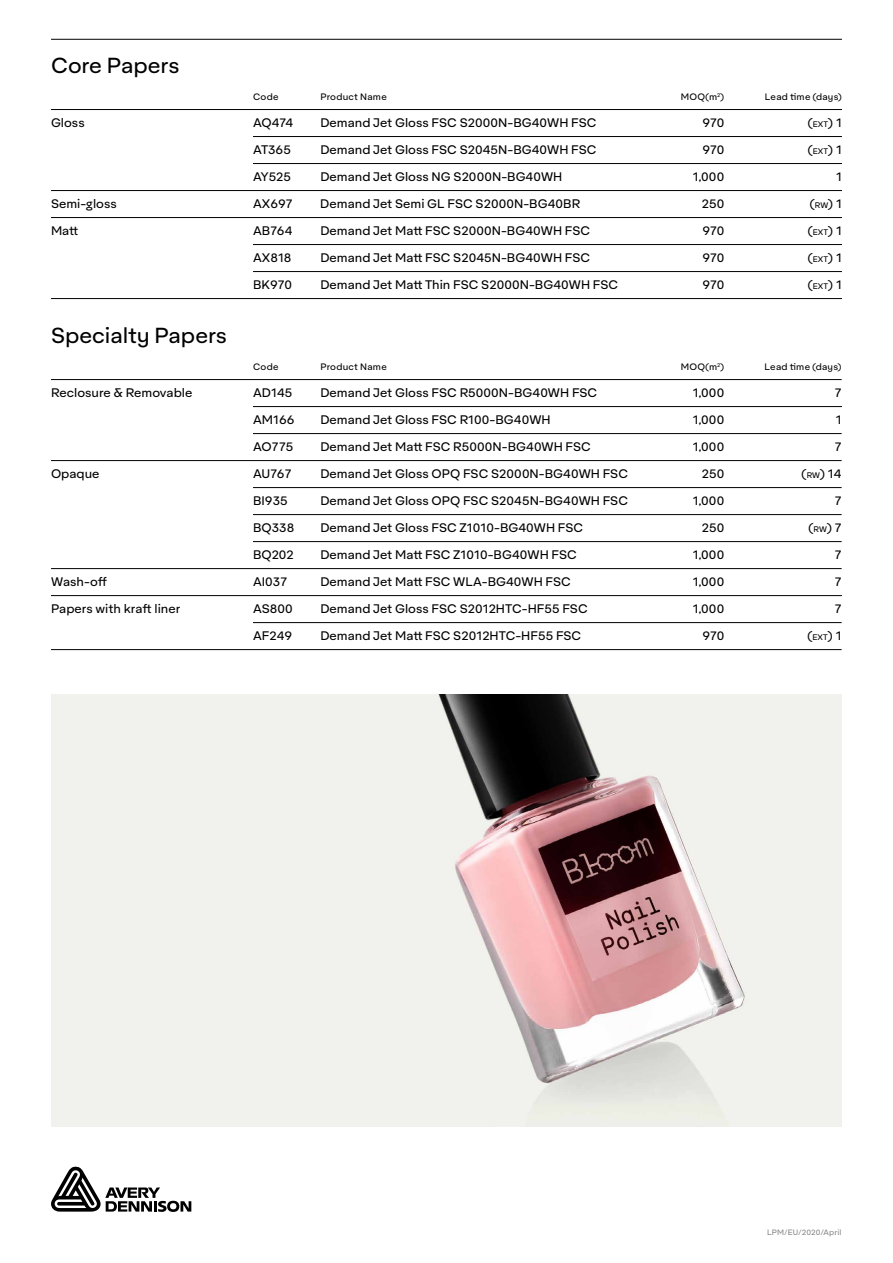
<style>
.page{position:relative;width:893px;height:1263px;background:#fff}
.page>*{position:absolute;margin:0;border:0;box-sizing:border-box;transform-origin:0 0}
.t1{font:21px "Aktifo A";letter-spacing:-.005em;color:#000}
.t2{font:12px "Aktifo A";color:#000}
.t3{font:12px "Aktifo A Book SC650";color:#000}
.t4{font:9px "Aktifo A";letter-spacing:.025em;color:#000}
.t5{font:7.8px "Aktifo A Book SC650";letter-spacing:.01em;color:#000}
.t6{font:7.5px "Aktifo A";letter-spacing:.02em;color:#878787}
.s1{font-size:12px}
.s2{font-family:"Aktifo A";font-size:12px}
.s3{font-size:7.8px}
.s4{font-family:"Aktifo A"}
</style>
<div class="page">
<svg style="left:51px;top:1166px;width:140px;height:46px"></svg>
<hr style="left:51px;top:39px;width:791px;height:1px;background:#000">
<hr style="left:51px;top:109px;width:791px;height:1px;background:#000">
<hr style="left:253px;top:136px;width:589px;height:1px;background:#000">
<hr style="left:253px;top:163px;width:589px;height:1px;background:#000">
<hr style="left:51px;top:190px;width:791px;height:1px;background:#000">
<hr style="left:51px;top:217px;width:791px;height:1px;background:#000">
<hr style="left:253px;top:244px;width:589px;height:1px;background:#000">
<hr style="left:253px;top:271px;width:589px;height:1px;background:#000">
<hr style="left:51px;top:298px;width:791px;height:1px;background:#000">
<hr style="left:51px;top:379px;width:791px;height:1px;background:#000">
<hr style="left:253px;top:406px;width:589px;height:1px;background:#000">
<hr style="left:253px;top:433px;width:589px;height:1px;background:#000">
<hr style="left:51px;top:460px;width:791px;height:1px;background:#000">
<hr style="left:253px;top:487px;width:589px;height:1px;background:#000">
<hr style="left:253px;top:514px;width:589px;height:1px;background:#000">
<hr style="left:253px;top:541px;width:589px;height:1px;background:#000">
<hr style="left:51px;top:568px;width:791px;height:1px;background:#000">
<hr style="left:51px;top:595px;width:791px;height:1px;background:#000">
<hr style="left:253px;top:622px;width:589px;height:1px;background:#000">
<hr style="left:51px;top:649px;width:791px;height:1px;background:#000">
<img style="left:51px;top:694px;width:791px;height:432px">
<h1 class="t1" style="left:51px;top:52px;width:130px">Core Papers</h1>
<p class="t4" style="left:253px;top:91px;width:27px">Code</p>
<p class="t4" style="left:320px;top:91px;width:68px">Product Name</p>
<p class="t4" style="left:681px;top:91px;width:45px">MOQ(m<sup>2</sup>)</p>
<p class="t4" style="left:765px;top:91px;width:79px">Lead time (days)</p>
<p class="t2" style="left:51px;top:115px;width:35px">Gloss</p>
<p class="t2" style="left:253px;top:115px;width:42px">AQ474</p>
<p class="t2" style="left:320px;top:115px;width:278px">Demand Jet Gloss FSC S2000N-BG40WH FSC</p>
<p class="t2" style="left:702px;top:115px;width:23px">970</p>
<p class="t5" style="left:807px;top:119px;width:36px"><span class="s1">(</span>EXT<span class="s1">)</span> <span class="s2">1</span></p>
<p class="t2" style="left:253px;top:142px;width:39px">AT365</p>
<p class="t2" style="left:320px;top:142px;width:278px">Demand Jet Gloss FSC S2045N-BG40WH FSC</p>
<p class="t2" style="left:702px;top:142px;width:23px">970</p>
<p class="t5" style="left:807px;top:146px;width:36px"><span class="s1">(</span>EXT<span class="s1">)</span> <span class="s2">1</span></p>
<p class="t2" style="left:253px;top:169px;width:39px">AY525</p>
<p class="t2" style="left:320px;top:169px;width:244px">Demand Jet Gloss NG S2000N-BG40WH</p>
<p class="t2" style="left:693px;top:169px;width:33px">1,000</p>
<p class="t2" style="left:836px;top:169px;width:7px">1</p>
<p class="t2" style="left:51px;top:196px;width:67px">Semi-gloss</p>
<p class="t2" style="left:253px;top:196px;width:41px">AX697</p>
<p class="t2" style="left:320px;top:196px;width:261px">Demand Jet Semi GL FSC S2000N-BG40BR</p>
<p class="t2" style="left:702px;top:196px;width:24px">250</p>
<p class="t3" style="left:809px;top:196px;width:34px">(<span class="s3">RW</span>) <span class="s4">1</span></p>
<p class="t2" style="left:51px;top:223px;width:29px">Matt</p>
<p class="t2" style="left:253px;top:223px;width:41px">AB764</p>
<p class="t2" style="left:320px;top:223px;width:271px">Demand Jet Matt FSC S2000N-BG40WH FSC</p>
<p class="t2" style="left:702px;top:223px;width:23px">970</p>
<p class="t5" style="left:807px;top:227px;width:36px"><span class="s1">(</span>EXT<span class="s1">)</span> <span class="s2">1</span></p>
<p class="t2" style="left:253px;top:250px;width:40px">AX818</p>
<p class="t2" style="left:320px;top:250px;width:271px">Demand Jet Matt FSC S2045N-BG40WH FSC</p>
<p class="t2" style="left:702px;top:250px;width:23px">970</p>
<p class="t5" style="left:807px;top:254px;width:36px"><span class="s1">(</span>EXT<span class="s1">)</span> <span class="s2">1</span></p>
<p class="t2" style="left:253px;top:277px;width:40px">BK970</p>
<p class="t2" style="left:320px;top:277px;width:299px">Demand Jet Matt Thin FSC S2000N-BG40WH FSC</p>
<p class="t2" style="left:702px;top:277px;width:23px">970</p>
<p class="t5" style="left:807px;top:281px;width:36px"><span class="s1">(</span>EXT<span class="s1">)</span> <span class="s2">1</span></p>
<h1 class="t1" style="left:51px;top:322px;width:178px">Specialty Papers</h1>
<p class="t4" style="left:253px;top:361px;width:27px">Code</p>
<p class="t4" style="left:320px;top:361px;width:68px">Product Name</p>
<p class="t4" style="left:681px;top:361px;width:45px">MOQ(m<sup>2</sup>)</p>
<p class="t4" style="left:764px;top:361px;width:79px">Lead time (days)</p>
<p class="t2" style="left:51px;top:385px;width:143px">Reclosure &amp; Removable</p>
<p class="t2" style="left:253px;top:385px;width:41px">AD145</p>
<p class="t2" style="left:320px;top:385px;width:278px">Demand Jet Gloss FSC R5000N-BG40WH FSC</p>
<p class="t2" style="left:693px;top:385px;width:33px">1,000</p>
<p class="t2" style="left:835px;top:385px;width:8px">7</p>
<p class="t2" style="left:253px;top:412px;width:43px">AM166</p>
<p class="t2" style="left:320px;top:412px;width:232px">Demand Jet Gloss FSC R100-BG40WH</p>
<p class="t2" style="left:693px;top:412px;width:33px">1,000</p>
<p class="t2" style="left:836px;top:412px;width:7px">1</p>
<p class="t3" style="left:253px;top:439px;width:42px">AO775</p>
<p class="t2" style="left:320px;top:439px;width:272px">Demand Jet Matt FSC R5000N-BG40WH FSC</p>
<p class="t2" style="left:693px;top:439px;width:33px">1,000</p>
<p class="t2" style="left:835px;top:439px;width:8px">7</p>
<p class="t2" style="left:51px;top:466px;width:50px">Opaque</p>
<p class="t2" style="left:253px;top:466px;width:40px">AU767</p>
<p class="t2" style="left:320px;top:466px;width:309px">Demand Jet Gloss OPQ FSC S2000N-BG40WH FSC</p>
<p class="t2" style="left:702px;top:466px;width:24px">250</p>
<p class="t3" style="left:801px;top:466px;width:42px">(<span class="s3">RW</span>) <span class="s4">14</span></p>
<p class="t2" style="left:253px;top:493px;width:36px">BI935</p>
<p class="t2" style="left:320px;top:493px;width:309px">Demand Jet Gloss OPQ FSC S2045N-BG40WH FSC</p>
<p class="t2" style="left:693px;top:493px;width:33px">1,000</p>
<p class="t2" style="left:835px;top:493px;width:8px">7</p>
<p class="t2" style="left:253px;top:520px;width:43px">BQ338</p>
<p class="t2" style="left:320px;top:520px;width:264px">Demand Jet Gloss FSC Z1010-BG40WH FSC</p>
<p class="t2" style="left:702px;top:520px;width:24px">250</p>
<p class="t3" style="left:808px;top:520px;width:35px">(<span class="s3">RW</span>) <span class="s4">7</span></p>
<p class="t2" style="left:253px;top:547px;width:42px">BQ202</p>
<p class="t2" style="left:320px;top:547px;width:258px">Demand Jet Matt FSC Z1010-BG40WH FSC</p>
<p class="t2" style="left:693px;top:547px;width:33px">1,000</p>
<p class="t2" style="left:835px;top:547px;width:8px">7</p>
<p class="t2" style="left:51px;top:574px;width:58px">Wash-off</p>
<p class="t2" style="left:253px;top:574px;width:36px">AI037</p>
<p class="t2" style="left:320px;top:574px;width:252px">Demand Jet Matt FSC WLA-BG40WH FSC</p>
<p class="t2" style="left:693px;top:574px;width:33px">1,000</p>
<p class="t2" style="left:835px;top:574px;width:8px">7</p>
<p class="t2" style="left:51px;top:601px;width:131px">Papers with kraft liner</p>
<p class="t2" style="left:253px;top:601px;width:41px">AS800</p>
<p class="t2" style="left:320px;top:601px;width:269px">Demand Jet Gloss FSC S2012HTC-HF55 FSC</p>
<p class="t2" style="left:693px;top:601px;width:33px">1,000</p>
<p class="t2" style="left:835px;top:601px;width:8px">7</p>
<p class="t2" style="left:253px;top:628px;width:41px">AF249</p>
<p class="t2" style="left:320px;top:628px;width:263px">Demand Jet Matt FSC S2012HTC-HF55 FSC</p>
<p class="t2" style="left:702px;top:628px;width:23px">970</p>
<p class="t5" style="left:807px;top:632px;width:36px"><span class="s1">(</span>EXT<span class="s1">)</span> <span class="s2">1</span></p>
<p class="t6" style="left:767px;top:1227px;width:76px">LPM/EU/2020/April</p>
</div>
